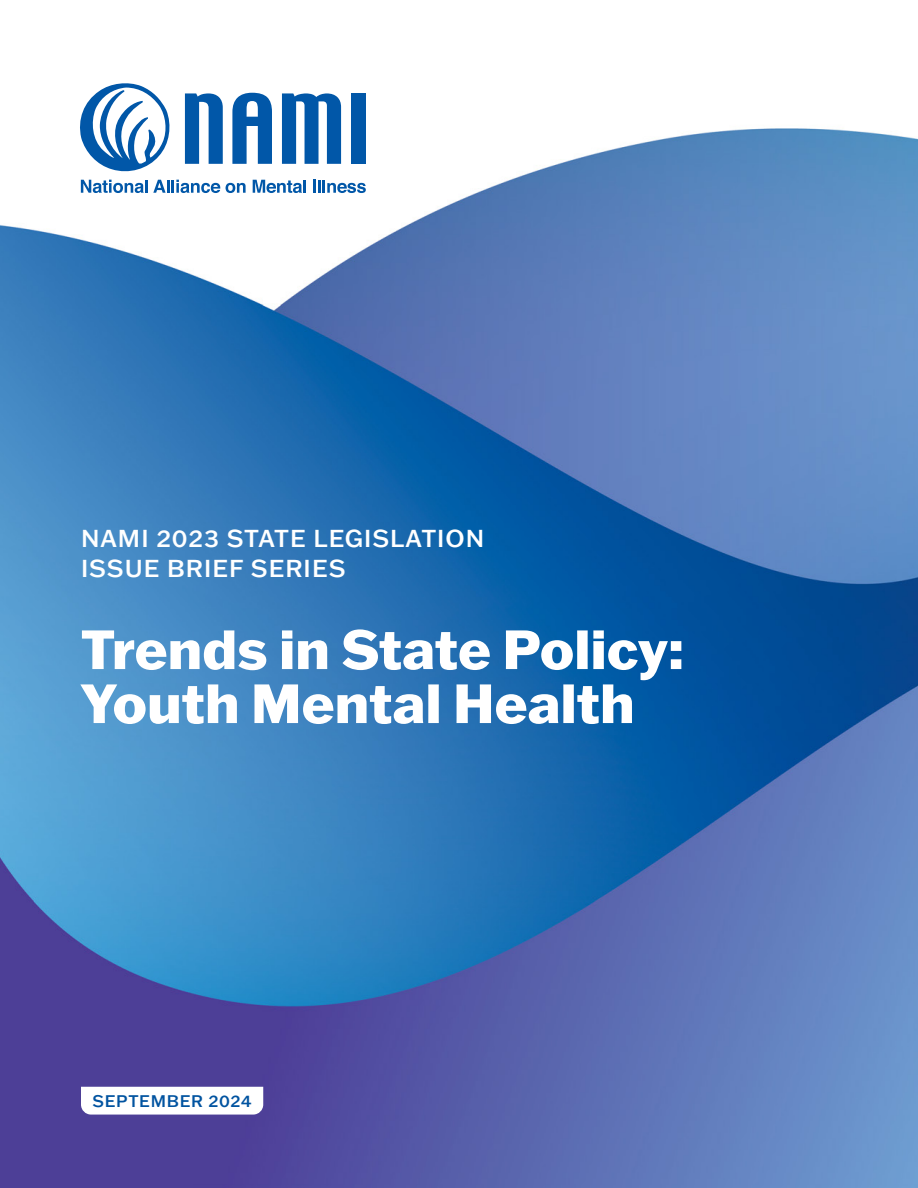
<style>
.page{position:relative;width:918px;height:1188px;background:#fff}
.page>*{position:absolute;margin:0;border:0;box-sizing:border-box;transform-origin:0 0}
.t1{font:800 54px/54px "Franklin Gothic ATF";color:#fff}
.t2{font:500 24px/30px "Franklin Gothic ATF";letter-spacing:.04em;color:#fff}
.t3{font:500 16.5px "Franklin Gothic ATF";letter-spacing:.04em;color:#0153a0}
</style>
<div class="page">
<img style="left:0;top:128px;width:918px;height:1060px">
<svg style="left:77px;top:83px;width:289px;height:110px"></svg>
<svg style="left:81px;top:1087px;width:182px;height:28px"></svg>
<p class="t2" style="left:81px;top:523px;width:405px">NAMI 2023 STATE LEGISLATION<br>ISSUE BRIEF SERIES</p>
<p class="t1" style="left:81px;top:621px;width:605px">Trends in State Policy:<br>Youth Mental Health</p>
<p class="t3" style="left:93px;top:1090px;width:161px">SEPTEMBER 2024</p>
</div>
